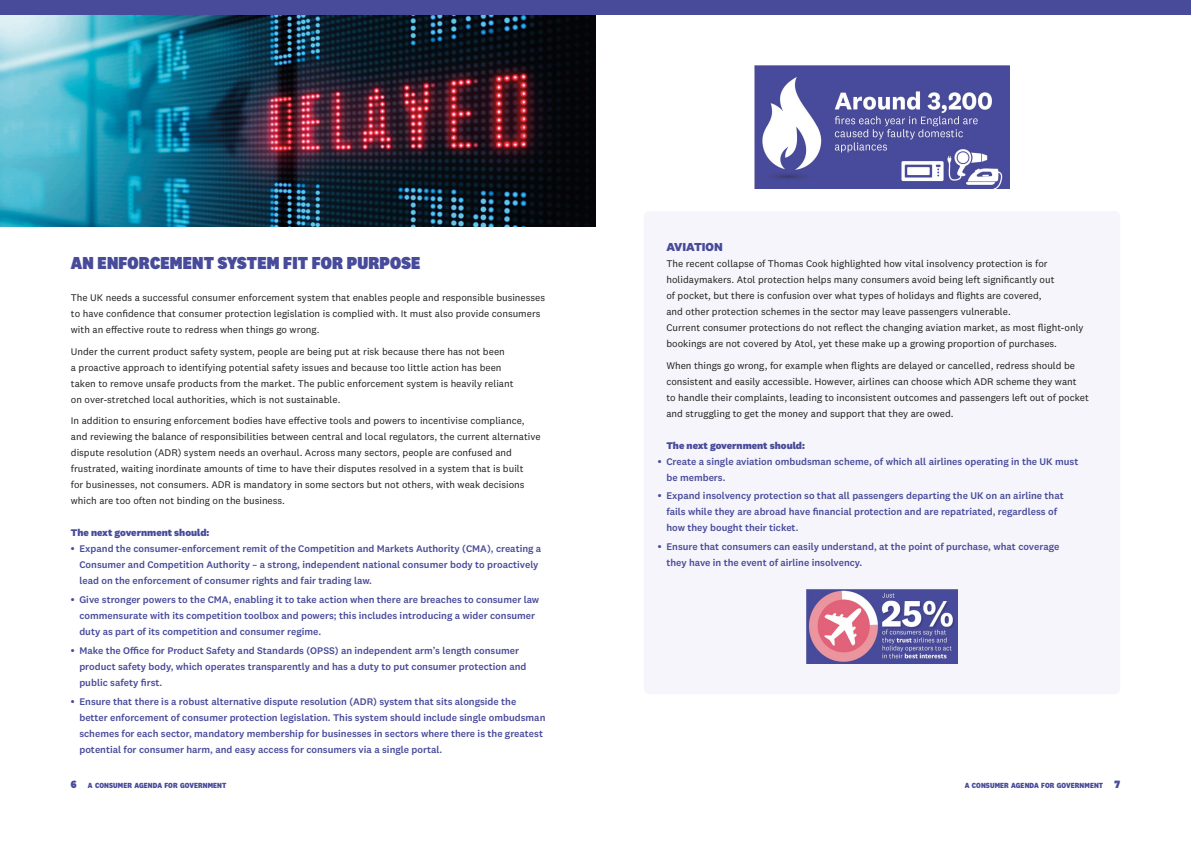
<style>
.page{position:relative;width:1191px;height:842px;background:#fff}
.page>*{position:absolute;margin:0;border:0;box-sizing:border-box;transform-origin:0 0}
.t1{font:900 18px "National 2 Narrow";letter-spacing:.01em;color:#484b9a}
.t2{font:800 12px "National 2";color:#484b9a}
.t3{font:10px/16px "National 2";color:#1d1d1b}
.t4{font:500 10px/16px "National 2";color:#484b9a}
.t5{font:800 10px "National 2";color:#484b9a}
.t6{font:800 7.7px "National 2 Narrow";letter-spacing:.015em;color:#484b9a}
.s1{font-weight:900;font-size:11px}
</style>
<div class="page">
<div style="left:643px;top:211px;width:477px;height:483px;background:#f6f5fb;border-radius:6px"></div>
<img style="left:0;top:14px;width:595px;height:213px">
<img style="left:755px;top:65px;width:254px;height:124px">
<div style="left:0;top:0;width:1191px;height:14px;background:#484b9a"></div>
<img style="left:806px;top:590px;width:151px;height:73px">
<h1 class="t1" style="left:71px;top:252px;width:351px">AN ENFORCEMENT SYSTEM FIT FOR PURPOSE</h1>
<p class="t3" style="left:71px;top:289px;width:476px">The UK needs a successful consumer enforcement system that enables people and responsible businesses to have confidence that consumer protection legislation is complied with. It must also provide consumers with an effective route to redress when things go wrong.</p>
<p class="t3" style="left:71px;top:343px;width:444px">Under the current product safety system, people are being put at risk because there has not been<br>a proactive approach to identifying potential safety issues and because too little action has been taken to remove unsafe products from the market. The public enforcement system is heavily reliant on over-stretched local authorities, which is not sustainable.</p>
<p class="t3" style="left:71px;top:413px;width:471px">In addition to ensuring enforcement bodies have effective tools and powers to incentivise compliance, and reviewing the balance of responsibilities between central and local regulators, the current alternative dispute resolution (ADR) system needs an overhaul. Across many sectors, people are confused and frustrated, waiting inordinate amounts of time to have their disputes resolved in a system that is built<br>for businesses, not consumers. ADR is mandatory in some sectors but not others, with weak decisions which are too often not binding on the business.</p>
<p class="t5" style="left:71px;top:527px;width:140px">The next government should:</p>
<p class="t4" style="left:79px;top:541px;width:463px;text-indent:-8px">• Expand the consumer-enforcement remit of the Competition and Markets Authority (CMA), creating a<br>Consumer and Competition Authority – a strong, independent national consumer body to proactively lead on the enforcement of consumer rights and fair trading law.</p>
<p class="t4" style="left:79px;top:592px;width:461px;text-indent:-8px">• Give stronger powers to the CMA, enabling it to take action when there are breaches to consumer law commensurate with its competition toolbox and powers; this includes introducing a wider consumer duty as part of its competition and consumer regime.</p>
<p class="t4" style="left:79px;top:642px;width:448px;text-indent:-8px">• Make the Office for Product Safety and Standards (OPSS) an independent arm’s length consumer product safety body, which operates transparently and has a duty to put consumer protection and public safety first.</p>
<p class="t4" style="left:79px;top:693px;width:467px;text-indent:-8px">• Ensure that there is a robust alternative dispute resolution (ADR) system that sits alongside the better enforcement of consumer protection legislation. This system should include single ombudsman schemes for each sector, mandatory membership for businesses in sectors where there is the greatest potential for consumer harm, and easy access for consumers via a single portal.</p>
<p class="t2" style="left:666px;top:239px;width:58px">AVIATION</p>
<p class="t3" style="left:666px;top:255px;width:419px">The recent collapse of Thomas Cook highlighted how vital insolvency protection is for holidaymakers. Atol protection helps many consumers avoid being left significantly out<br>of pocket, but there is confusion over what types of holidays and flights are covered,<br>and other protection schemes in the sector may leave passengers vulnerable.<br>Current consumer protections do not reflect the changing aviation market, as most flight-only bookings are not covered by Atol, yet these make up a growing proportion of purchases.</p>
<p class="t3" style="left:666px;top:357px;width:424px">When things go wrong, for example when flights are delayed or cancelled, redress should be consistent and easily accessible. However, airlines can choose which ADR scheme they want<br>to handle their complaints, leading to inconsistent outcomes and passengers left out of pocket and struggling to get the money and support that they are owed.</p>
<p class="t5" style="left:666px;top:439px;width:140px">The next government should:</p>
<p class="t4" style="left:666px;top:453px;width:413px;text-indent:-8px">• Create a single aviation ombudsman scheme, of which all airlines operating in the UK must be members.</p>
<p class="t4" style="left:666px;top:488px;width:399px;text-indent:-8px">• Expand insolvency protection so that all passengers departing the UK on an airline that fails while they are abroad have financial protection and are repatriated, regardless of how they bought their ticket.</p>
<p class="t4" style="left:666px;top:539px;width:394px;text-indent:-8px">• Ensure that consumers can easily understand, at the point of purchase, what coverage they have in the event of airline insolvency.</p>
<p class="t6" style="left:71px;top:781px;width:157px"><span class="s1">6</span> A CONSUMER AGENDA FOR GOVERNMENT</p>
<p class="t6" style="left:964px;top:781px;width:157px">A CONSUMER AGENDA FOR GOVERNMENT <span class="s1">7</span></p>
</div>
